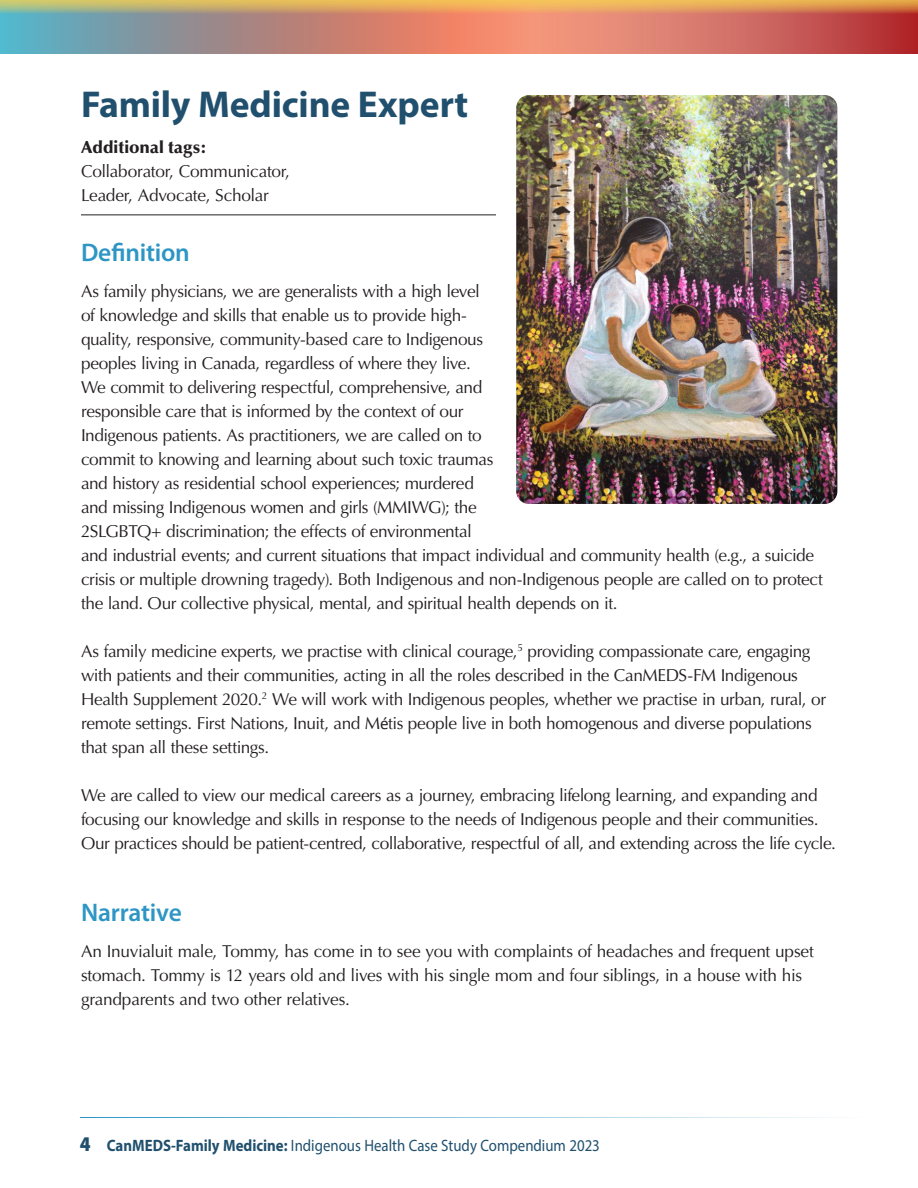
<style>
.page{position:relative;width:918px;height:1188px;background:#fff}
.page>*{position:absolute;margin:0;border:0;box-sizing:border-box;transform-origin:0 0}
.Subhead_2{font:700 37.5px "Myriad Pro";letter-spacing:-.005em;color:#20506e}
.Subhead_3{font:600 25.5px "Myriad Pro";letter-spacing:-.01em;color:#2e96c5}
.Body_text-optima{font:17.25px/24px "Optima";letter-spacing:-.025em;color:#231f20}
.t1{font:16.5px "Myriad Pro";color:#20506e;scale:.9 1}
.s1{font-weight:900}
.s2{font-family:"Calibri"}
.s3{font-weight:900;font-size:21px}
.s4{font-weight:700}
</style>
<div class="page">
<hr style="left:80px;top:1117px;width:784px;height:1px;background:#2e96c5">
<div style="left:0;top:0;width:918px;height:54px;background:#f48b6d"></div>
<svg style="left:0;top:14px;width:437px;height:40px;background:#9d8f8f"></svg>
<svg style="left:537px;top:14px;width:381px;height:40px"></svg>
<svg style="left:0;top:0;width:918px;height:14px;background:#d7a664"></svg>
<hr style="left:81px;top:214px;width:415px;height:1px;background:#231f20">
<img style="left:516px;top:95px;width:321px;height:409px">
<h2 class="Subhead_2" style="left:81px;top:80px;width:389px">Family Medicine Expert</h2>
<p class="Body_text-optima" style="left:81px;top:135px;width:211px"><span class="s1">Additional tags:<br></span>Collaborator, Communicator,<br>Leader, Advocate, Scholar</p>
<h3 class="Subhead_3" style="left:81px;top:236px;width:110px">Definition</h3>
<p class="Body_text-optima" style="left:81px;top:279px;width:743px">As family physicians, we are generalists with a high level<br>of knowledge and skills that enable us to provide high-<br>quality, responsive, community-based care to Indigenous<br>peoples living in Canada, regardless of where they live.<br>We commit to delivering respectful, comprehensive, and<br>responsible care that is informed by the context of our<br>Indigenous patients. As practitioners, we are called on to<br>commit to knowing and learning about such toxic traumas<br>and history as residential school experiences; murdered<br>and missing Indigenous women and girls (MMIWG); the<br>2SLGBTQ+ discrimination; the effects of environmental<br>and industrial events; and current situations that impact individual and community health (e.g., a suicide crisis or multiple drowning tragedy). Both Indigenous and non-Indigenous people are called on to protect the land. Our collective physical, mental, and spiritual health depends on it.</p>
<p class="Body_text-optima" style="left:81px;top:639px;width:747px">As family medicine experts, we practise with clinical courage,<sup>5</sup> providing compassionate care, engaging with patients and their communities, acting in all the roles described in the CanMEDS-FM Indigenous Health Supplement 2020.<sup>2</sup> We will work with Indigenous peoples, whether we practise in urban, rural, or remote settings. First Nations, Inuit, and M<span class="s2">é</span>tis people live in both homogenous and diverse populations that span all these settings.</p>
<p class="Body_text-optima" style="left:81px;top:783px;width:756px">We are called to view our medical careers as a journey, embracing lifelong learning, and expanding and focusing our knowledge and skills in response to the needs of Indigenous people and their communities.<br>Our practices should be patient-centred, collaborative, respectful of all, and extending across the life cycle.</p>
<h3 class="Subhead_3" style="left:81px;top:896px;width:102px">Narrative</h3>
<p class="Body_text-optima" style="left:81px;top:939px;width:734px">An Inuvialuit male, Tommy, has come in to see you with complaints of headaches and frequent upset stomach. Tommy is 12 years old and lives with his single mom and four siblings, in a house with his grandparents and two other relatives.</p>
<p class="t1" style="left:80px;top:1135px;width:579px"><span class="s3">4</span> <span class="s4">CanMEDS-Family Medicine:</span> Indigenous Health Case Study Compendium 2023</p>
</div>
